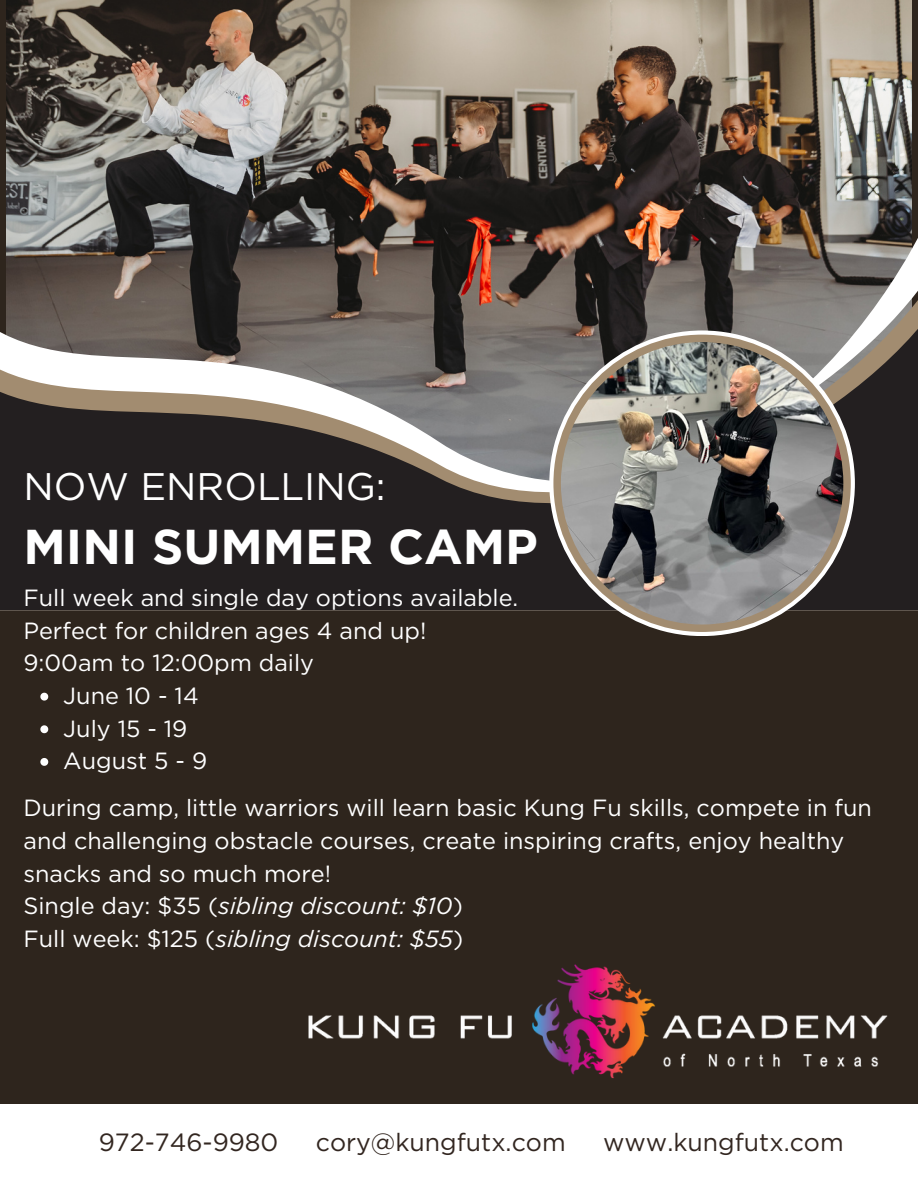
<style>
.page{position:relative;width:918px;height:1188px;background:#2e251d}
.page>*{position:absolute;margin:0;border:0;box-sizing:border-box;transform-origin:0 0}
.t1{font:700 48.9px "Gotham";color:#fff}
.t2{font:38.4px "Gotham";color:#fff}
.t3{font:24.9px "Gotham";color:#322620}
.t4{font:23.4px/32.7px "Gotham";color:#fff}
.s1{font-style:italic}
</style>
<div class="page">
<img style="left:6px;top:0;width:906px;height:291px">
<svg style="left:6px;top:291px;width:745px;height:30px;background:#5d544d"></svg>
<svg style="left:0;top:321px;width:918px;height:289px;fill:#231f20"></svg>
<svg style="left:751px;top:225px;width:167px;height:203px"></svg>
<svg style="left:549px;top:330px;width:306px;height:306px;background:#f0efef"></svg>
<div style="left:553px;top:335px;width:298px;height:297px;background:#a28c70;border-radius:50%"></div>
<img style="left:561px;top:342px;width:282px;height:283px;border-radius:50%">
<div style="left:0;top:1104px;width:918px;height:84px;background:#fff"></div>
<img style="left:308px;top:964px;width:580px;height:115px">
<svg style="left:40px;top:693px;width:8px;height:8px"></svg>
<svg style="left:40px;top:725px;width:8px;height:8px"></svg>
<svg style="left:40px;top:758px;width:8px;height:8px"></svg>
<h2 class="t2" style="left:24px;top:463px;width:364px">NOW ENROLLING:</h2>
<h1 class="t1" style="left:24px;top:518px;width:516px">MINI SUMMER CAMP</h1>
<p class="t4" style="left:24px;top:581px;width:496px">Full week and single day options available.</p>
<p class="t4" style="left:24px;top:614px;width:404px">Perfect for children ages 4 and up!</p>
<p class="t4" style="left:24px;top:647px;width:292px">9:00am to 12:00pm daily</p>
<p class="t4" style="left:63px;top:679px;width:137px">June 10 - 14</p>
<p class="t4" style="left:63px;top:712px;width:126px">July 15 - 19</p>
<p class="t4" style="left:63px;top:744px;width:146px">August 5 - 9</p>
<p class="t4" style="left:24px;top:792px;width:850px">During camp, little warriors will learn basic Kung Fu skills, compete in fun and challenging obstacle courses, create inspiring crafts, enjoy healthy snacks and so much more!<br>Single day: $35 (<span class="s1">sibling discount: $10</span>)<br>Full week: $125 (<span class="s1">sibling discount: $55</span>)</p>
<h1 class="t3" style="left:99px;top:1127px;width:181px">972-746-9980</h1>
<h1 class="t3" style="left:316px;top:1127px;width:251px">cory@kungfutx.com</h1>
<h1 class="t3" style="left:603px;top:1127px;width:242px">www.kungfutx.com</h1>
</div>
